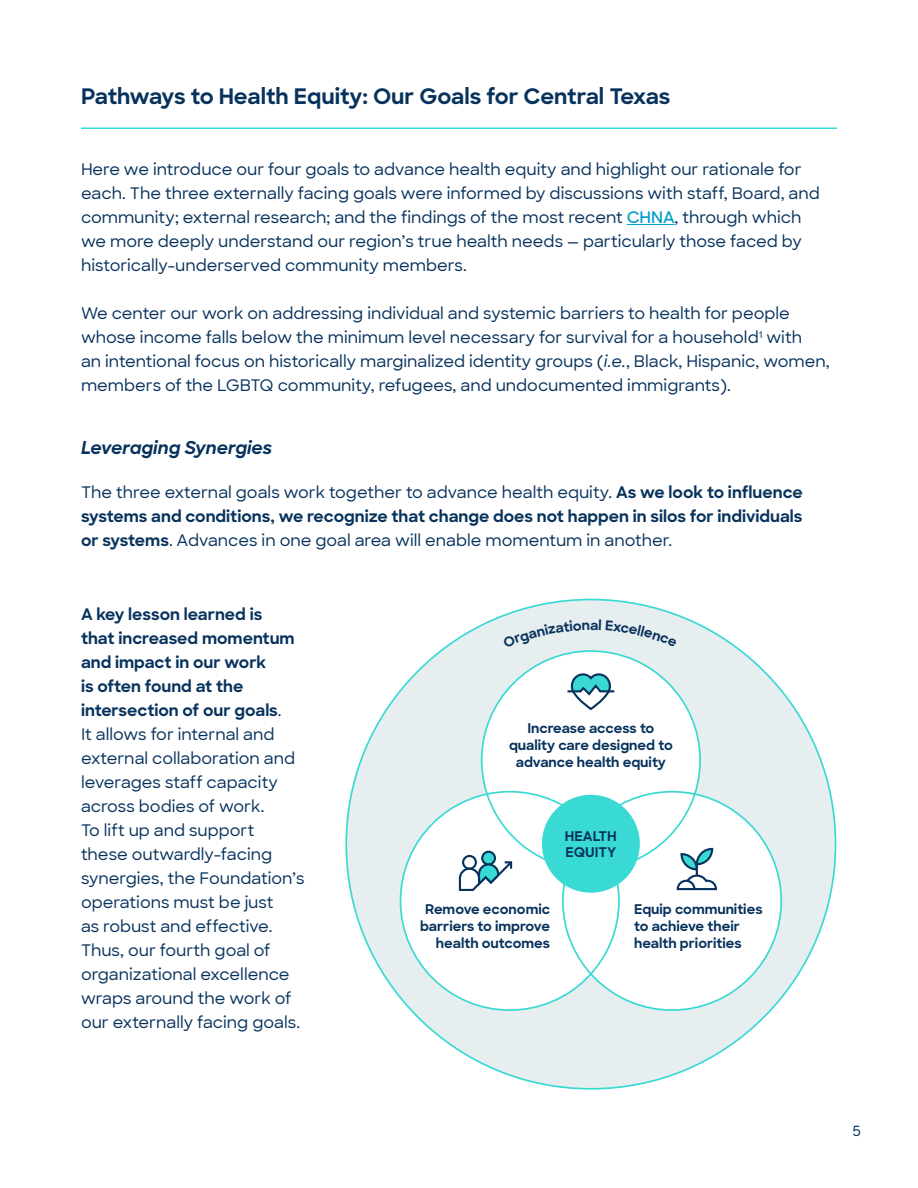
<style>
.page{position:relative;width:918px;height:1188px;background:#fff}
.page>*{position:absolute;margin:0;border:0;box-sizing:border-box;transform-origin:0 0}
.t1{font:700 21.75px "Sharp Sans";letter-spacing:-.005em;color:#07325c}
.t2{font:italic 700 18px "Sharp Sans";color:#07325c}
.t3{font:500 16.2px/24px "Sharp Sans";color:#07325c}
.t4{font:500 14.25px "Sharp Sans";color:#07325c}
.t5{font:700 13.65px/17px "Sharp Sans";color:#07325c}
.s1{font-weight:600;color:#009fcb}
.s2{font-style:italic}
.s3{font-weight:700}
</style>
<div class="page">
<hr style="left:627px;top:224px;width:48px;height:1px;background:#009fcb">
<svg style="left:345px;top:598px;width:492px;height:492px"></svg>
<svg style="left:401px;top:651px;width:380px;height:359px"></svg>
<div style="left:542px;top:795px;width:98px;height:98px;background:#39d9d4;border-radius:50%"></div>
<div style="left:462px;top:855px;width:15px;height:15px;border:2px solid #07325c;border-radius:50%"></div>
<div style="left:482px;top:852px;width:13px;height:12px;background:#39d9d4;border-radius:50%"></div>
<div style="left:481px;top:851px;width:15px;height:15px;border:2px solid #07325c;border-radius:50%"></div>
<svg style="left:458px;top:859px;width:56px;height:33px"></svg>
<svg style="left:676px;top:847px;width:42px;height:44px"></svg>
<svg style="left:565px;top:672px;width:51px;height:39px"></svg>
<hr style="left:81px;top:128px;width:756px;height:1px;background:#39d9d4">
<div style="left:503px;top:619px;width:174px;height:28px;background:#e6eeef"></div>
<h1 class="t1" style="left:81px;top:80px;width:591px">Pathways to Health Equity: Our Goals for Central Texas</h1>
<p class="t3" style="left:81px;top:157px;width:740px">Here we introduce our four goals to advance health equity and highlight our rationale for each. The three externally facing goals were informed by discussions with staff, Board, and community; external research; and the findings of the most recent <span class="s1">CHNA</span>, through which we more deeply understand our region’s true health needs — particularly those faced by historically-underserved community members.</p>
<p class="t3" style="left:81px;top:301px;width:750px">We center our work on addressing individual and systemic barriers to health for people whose income falls below the minimum level necessary for survival for a household<sup>1</sup> with<br>an intentional focus on historically marginalized identity groups (<span class="s2">i.e.</span>, Black, Hispanic, women, members of the LGBTQ community, refugees, and undocumented immigrants).</p>
<p class="t2" style="left:81px;top:434px;width:193px">Leveraging Synergies</p>
<p class="t3" style="left:81px;top:480px;width:723px;text-align:justify">The three external goals work together to advance health equity. <span class="s3">As we look to influence systems and conditions, we recognize that change does not happen in silos for individuals or systems</span>. Advances in one goal area will enable momentum in another.</p>
<p class="t3" style="left:81px;top:602px;width:225px"><span class="s3">A key lesson learned is<br>that increased momentum and impact in our work<br>is often found at the intersection of our goals</span>.<br>It allows for internal and external collaboration and leverages staff capacity across bodies of work.<br>To lift up and support these outwardly-facing synergies, the Foundation’s operations must be just<br>as robust and effective.<br>Thus, our fourth goal of organizational excellence wraps around the work of our externally facing goals.</p>
<p class="t5" style="left:509px;top:719px;width:165px;text-align:center">Increase access to quality care designed to advance health equity</p>
<p class="t5" style="left:565px;top:828px;width:53px;line-height:15.3px">HEALTH<br>EQUITY</p>
<p class="t5" style="left:420px;top:900px;width:131px;text-align:right">Remove economic barriers to improve health outcomes</p>
<p class="t5" style="left:634px;top:900px;width:130px">Equip communities to achieve their health priorities</p>
<p class="t4" style="left:853px;top:1121px;width:10px">5</p>
</div>
